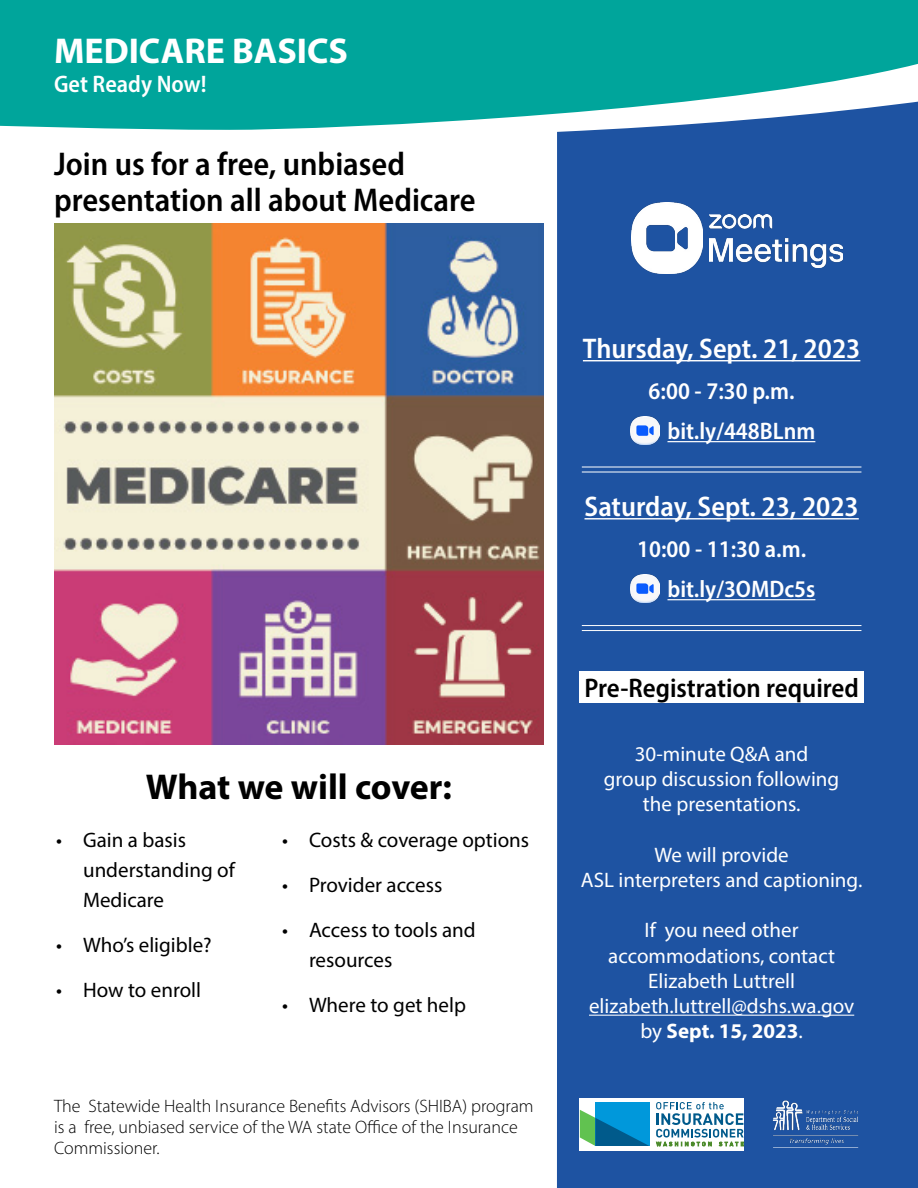
<style>
.page{position:relative;width:918px;height:1188px;background:#fff}
.page>*{position:absolute;margin:0;border:0;box-sizing:border-box;transform-origin:0 0}
.P001-P__Body_text_-_black{font:700 36px "Myriad Pro";letter-spacing:-.01em;color:#000}
.t1{font:700 36px "Myriad Pro";color:#fff}
._2001-H2__Subtitle_-_black{font:600 semi-condensed 33px "Myriad Pro";color:#000}
._3002-H3__Subtitle_-_white{font:600 semi-condensed 28.5px "Myriad Pro";color:#fff}
._2001-H2__Subtitle_-_black-2{font:600 semi-condensed 27px "Myriad Pro";color:#000}
._3002-H3__Subtitle_-_white-2{font:600 semi-condensed 24px "Myriad Pro";color:#fff}
.t2{font:21px "Myriad Pro";color:#fff}
.P001-P__Body_text_-_black-2{font:21px/30px "Myriad Pro";color:#000}
.t3{font:700 21px "Myriad Pro";color:#fff}
.t4{font:300 18px/21px "Myriad Pro";color:#000}
.s1{font-weight:400}
</style>
<div class="page">
<div style="left:557px;top:130px;width:361px;height:1058px;background:#1e53a2"></div>
<svg style="left:0;top:0;width:918px;height:130px;background:#1aaba5"></svg>
<img style="left:756px;top:1081px;width:120px;height:69px">
<div style="left:579px;top:1098px;width:165px;height:52px;background:#fff"></div>
<div style="left:595px;top:1102px;width:54px;height:44px;background:#0098db"></div>
<svg style="left:580px;top:1110px;width:69px;height:36px"></svg>
<svg style="left:656px;top:1102px;width:88px;height:44px"></svg>
<img style="left:632px;top:202px;width:70px;height:71px">
<img style="left:710px;top:215px;width:133px;height:52px">
<div style="left:579px;top:671px;width:285px;height:32px;background:#fff"></div>
<hr style="left:589px;top:1015px;width:265px;height:1px;background:#fff">
<hr style="left:583px;top:360px;width:277px;height:1px;background:#fff">
<img style="left:631px;top:416px;width:28px;height:28px">
<hr style="left:668px;top:441px;width:147px;height:1px;background:#fff">
<hr style="left:585px;top:518px;width:274px;height:2px;background:#fff">
<img style="left:631px;top:574px;width:28px;height:28px">
<hr style="left:667px;top:599px;width:148px;height:1px;background:#fff">
<hr style="left:582px;top:467px;width:279px;height:1px;background:#fff">
<hr style="left:582px;top:472px;width:279px;height:1px;background:#fff">
<hr style="left:582px;top:625px;width:279px;height:1px;background:#fff">
<hr style="left:582px;top:630px;width:279px;height:1px;background:#fff">
<img style="left:54px;top:223px;width:490px;height:521px">
<h1 class="t1" style="left:54px;top:27px;width:296px">MEDICARE BASICS</h1>
<p class="_3002-H3__Subtitle_-_white-2" style="left:54px;top:68px;width:154px">Get Ready Now!</p>
<h2 class="_2001-H2__Subtitle_-_black" style="left:54px;top:143px;width:353px">Join us for a free, unbiased</h2>
<h2 class="_2001-H2__Subtitle_-_black" style="left:54px;top:179px;width:423px">presentation all about Medicare</h2>
<p class="P001-P__Body_text_-_black" style="left:146px;top:764px;width:308px">What we will cover:</p>
<p class="P001-P__Body_text_-_black-2" style="left:83px;top:824px;width:153px;text-indent:-27px">• Gain a basis understanding of<br>Medicare</p>
<p class="P001-P__Body_text_-_black-2" style="left:56px;top:929px;width:157px">• Who’s eligible?</p>
<p class="P001-P__Body_text_-_black-2" style="left:56px;top:974px;width:147px">• How to enroll</p>
<p class="P001-P__Body_text_-_black-2" style="left:282px;top:824px;width:249px">• Costs &amp; coverage options</p>
<p class="P001-P__Body_text_-_black-2" style="left:282px;top:869px;width:162px">• Provider access</p>
<p class="P001-P__Body_text_-_black-2" style="left:309px;top:914px;width:168px;text-indent:-27px">• Access to tools and resources</p>
<p class="P001-P__Body_text_-_black-2" style="left:282px;top:989px;width:186px">• Where to get help</p>
<p class="t4" style="left:54px;top:1095px;width:481px">The Statewide Health Insurance Benefits Advisors (SHIBA) program is a free, unbiased service of the WA state Office of the Insurance<br>Commissioner.</p>
<h3 class="_3002-H3__Subtitle_-_white" style="left:583px;top:330px;width:279px">Thursday, Sept. 21, 2023</h3>
<h3 class="_3002-H3__Subtitle_-_white-2" style="left:649px;top:376px;width:147px">6:00 - 7:30 p.m.</h3>
<h3 class="_3002-H3__Subtitle_-_white-2" style="left:668px;top:416px;width:149px">bit.ly/448BLnm</h3>
<h3 class="_3002-H3__Subtitle_-_white" style="left:585px;top:489px;width:276px">Saturday, Sept. 23, 2023</h3>
<h3 class="_3002-H3__Subtitle_-_white-2" style="left:637px;top:534px;width:171px">10:00 - 11:30 a.m.</h3>
<h3 class="_3002-H3__Subtitle_-_white-2" style="left:667px;top:574px;width:149px">bit.ly/3OMDc5s</h3>
<h2 class="_2001-H2__Subtitle_-_black-2" style="left:584px;top:671px;width:276px">Pre-Registration required</h2>
<p class="t2" style="left:635px;top:741px;width:175px">30-minute Q&amp;A and</p>
<p class="t2" style="left:604px;top:766px;width:237px">group discussion following</p>
<p class="t2" style="left:643px;top:791px;width:159px">the presentations.</p>
<p class="t2" style="left:655px;top:842px;width:136px">We will provide</p>
<p class="t2" style="left:581px;top:867px;width:283px">ASL interpreters and captioning.</p>
<p class="t2" style="left:645px;top:917px;width:156px">If you need other</p>
<p class="t2" style="left:608px;top:943px;width:228px">accommodations, contact</p>
<p class="t2" style="left:648px;top:968px;width:148px">Elizabeth Luttrell</p>
<p class="t2" style="left:589px;top:993px;width:267px">elizabeth.luttrell@dshs.wa.gov</p>
<p class="t3" style="left:640px;top:1018px;width:164px"><span class="s1">by</span> Sept. 15, 2023<span class="s1">.</span></p>
</div>
